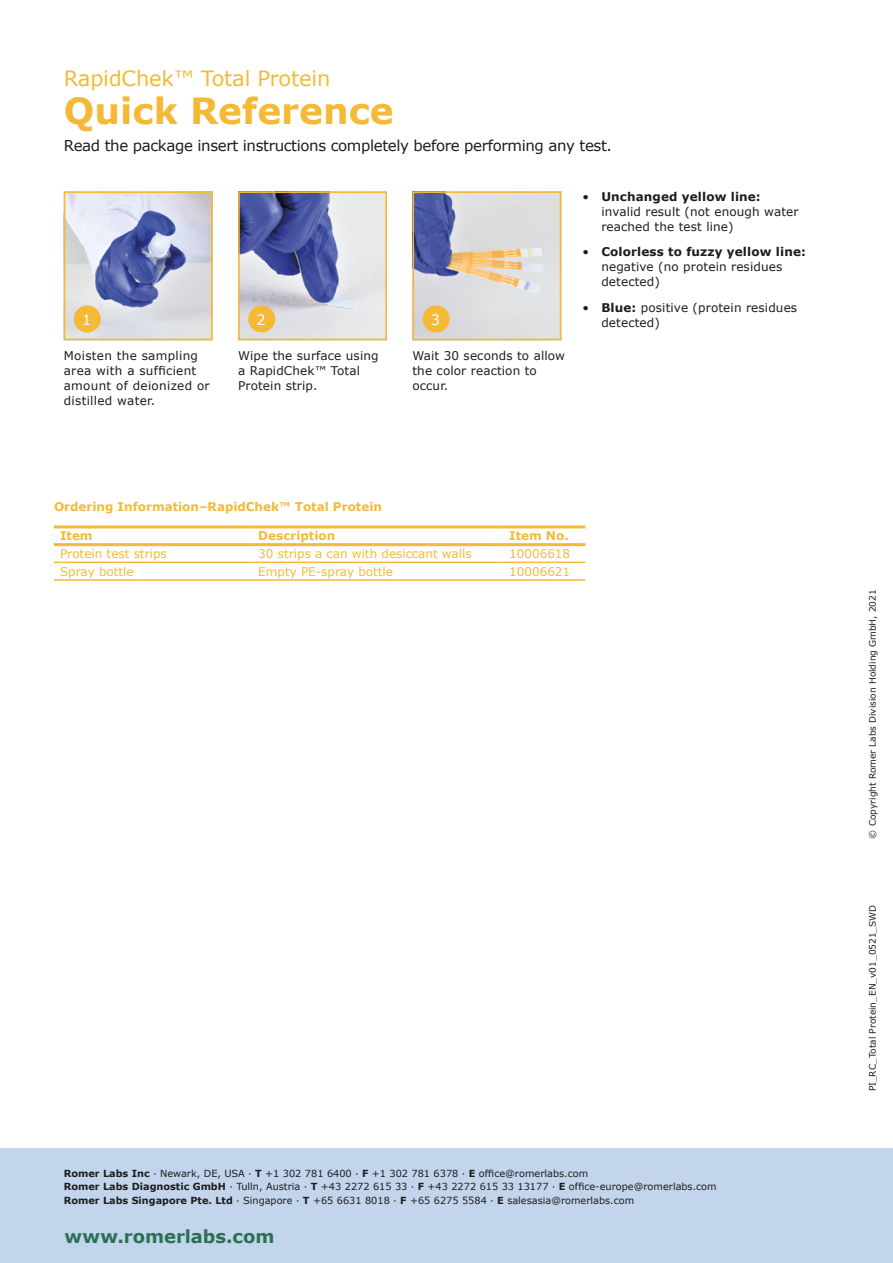
<style>
.page{position:relative;width:893px;height:1263px;background:#fff}
.page>*{position:absolute;margin:0;border:0;box-sizing:border-box;transform-origin:0 0}
.t1{font:700 36px "Verdana";color:#f4ba36}
.Headline{font:21px "Verdana";letter-spacing:-.01em;color:#f4ba36}
.t2{font:700 18px "Verdana";color:#2b7151}
.Headline-2{font:15px "Verdana";letter-spacing:-.025em;color:#1d1d1b}
.t3{font:14.4px "Verdana";color:#fff}
.t4{font:12px/15px "Verdana";letter-spacing:.01em;color:#1d1d1b}
.Liste_Bold{font:12px "Verdana";color:#f4ba36}
.Liste_Bold-2{font:700 12px "Verdana";color:#f4ba36}
.t5{font:9.75px "Verdana";color:#1d1d1b}
.t6{font:9px "Verdana";color:#1d1d1b}
.s1{font-weight:700}
</style>
<div class="page">
<img style="left:67px;top:194px;width:143px;height:143px">
<div style="left:64px;top:191px;width:149px;height:149px;border:2px solid #f4ba36"></div>
<img style="left:241px;top:194px;width:143px;height:143px">
<div style="left:238px;top:191px;width:149px;height:149px;border:2px solid #f4ba36"></div>
<img style="left:415px;top:194px;width:143px;height:143px">
<div style="left:412px;top:191px;width:149px;height:149px;border:2px solid #f4ba36"></div>
<div style="left:74px;top:305px;width:27px;height:27px;background:#f4ba36;border-radius:50%"></div>
<div style="left:248px;top:305px;width:27px;height:27px;background:#f4ba36;border-radius:50%"></div>
<div style="left:423px;top:305px;width:27px;height:27px;background:#f4ba36;border-radius:50%"></div>
<hr style="left:54px;top:525px;width:198px;height:3px;background:#f4ba36">
<hr style="left:252px;top:525px;width:251px;height:3px;background:#f4ba36">
<hr style="left:503px;top:525px;width:82px;height:3px;background:#f4ba36">
<hr style="left:54px;top:543px;width:198px;height:3px;background:#f4ba36">
<hr style="left:252px;top:543px;width:251px;height:3px;background:#f4ba36">
<hr style="left:503px;top:543px;width:82px;height:3px;background:#f4ba36">
<hr style="left:54px;top:562px;width:198px;height:1px;background:#f4ba36">
<hr style="left:252px;top:562px;width:251px;height:1px;background:#f4ba36">
<hr style="left:503px;top:562px;width:82px;height:1px;background:#f4ba36">
<hr style="left:54px;top:579px;width:198px;height:2px;background:#f4ba36">
<hr style="left:252px;top:579px;width:251px;height:2px;background:#f4ba36">
<hr style="left:503px;top:579px;width:82px;height:2px;background:#f4ba36">
<div style="left:0;top:1148px;width:893px;height:115px;background:#c2d5ed"></div>
<p class="Headline" style="left:64px;top:65px;width:268px">RapidChek™ Total Protein</p>
<p class="t1" style="left:64px;top:87px;width:331px">Quick Reference</p>
<p class="Headline-2" style="left:64px;top:136px;width:550px">Read the package insert instructions completely before performing any test.</p>
<p class="t3" style="left:82px;top:310px;width:11px">1</p>
<p class="t3" style="left:256px;top:310px;width:11px">2</p>
<p class="t3" style="left:431px;top:310px;width:11px">3</p>
<p class="t4" style="left:64px;top:348px;width:147px">Moisten the sampling area with a sufficient amount of deionized or distilled water.</p>
<p class="t4" style="left:238px;top:348px;width:142px">Wipe the surface using a RapidChek™ Total<br>Protein strip.</p>
<p class="t4" style="left:412px;top:348px;width:154px">Wait 30 seconds to allow the color reaction to occur.</p>
<p class="t4" style="left:601px;top:189px;width:199px;text-indent:-19px">• <span class="s1">Unchanged yellow line: </span>invalid result (not enough water reached the test line)</p>
<p class="t4" style="left:601px;top:244px;width:206px;text-indent:-19px">• <span class="s1">Colorless to fuzzy yellow line: </span>negative (no protein residues detected)</p>
<p class="t4" style="left:601px;top:300px;width:197px;text-indent:-19px">• <span class="s1">Blue:</span> positive (protein residues detected)</p>
<p class="Liste_Bold-2" style="left:54px;top:499px;width:330px">Ordering Information–RapidChek™ Total Protein</p>
<p class="Liste_Bold-2" style="left:60px;top:528px;width:34px">Item</p>
<p class="Liste_Bold-2" style="left:258px;top:528px;width:78px">Description</p>
<p class="Liste_Bold-2" style="left:509px;top:528px;width:61px">Item No.</p>
<p class="Liste_Bold" style="left:60px;top:546px;width:108px">Protein test strips</p>
<p class="Liste_Bold" style="left:258px;top:546px;width:215px">30 strips a can with desiccant walls</p>
<p class="Liste_Bold" style="left:509px;top:546px;width:63px">10006618</p>
<p class="Liste_Bold" style="left:60px;top:564px;width:75px">Spray bottle</p>
<p class="Liste_Bold" style="left:258px;top:564px;width:136px">Empty PE-spray bottle</p>
<p class="Liste_Bold" style="left:509px;top:564px;width:63px">10006621</p>
<p class="t5" style="left:64px;top:1167px;width:526px"><span class="s1">Romer Labs Inc</span> · Newark, DE, USA · <span class="s1">T</span> +1 302 781 6400 · <span class="s1">F</span> +1 302 781 6378 · <span class="s1">E</span> office@romerlabs.com</p>
<p class="t5" style="left:64px;top:1180px;width:654px"><span class="s1">Romer Labs Diagnostic GmbH</span> · Tulln, Austria · <span class="s1">T</span> +43 2272 615 33 · <span class="s1">F</span> +43 2272 615 33 13177 · <span class="s1">E</span> office-europe@romerlabs.com</p>
<p class="t5" style="left:64px;top:1194px;width:572px"><span class="s1">Romer Labs Singapore Pte. Ltd</span> · Singapore · <span class="s1">T</span> +65 6631 8018 · <span class="s1">F</span> +65 6275 5584 · <span class="s1">E</span> salesasia@romerlabs.com</p>
<p class="t2" style="left:65px;top:1224px;width:211px">www.romerlabs.com</p>
<p class="t6" style="left:867px;top:838px;width:251px;rotate:-90deg">© Copyright Romer Labs Division Holding GmbH, 2021</p>
<p class="t6" style="left:867px;top:1091px;width:188px;rotate:-90deg">PI_RC_Total Protein_EN_v01_0521_SWD</p>
</div>
